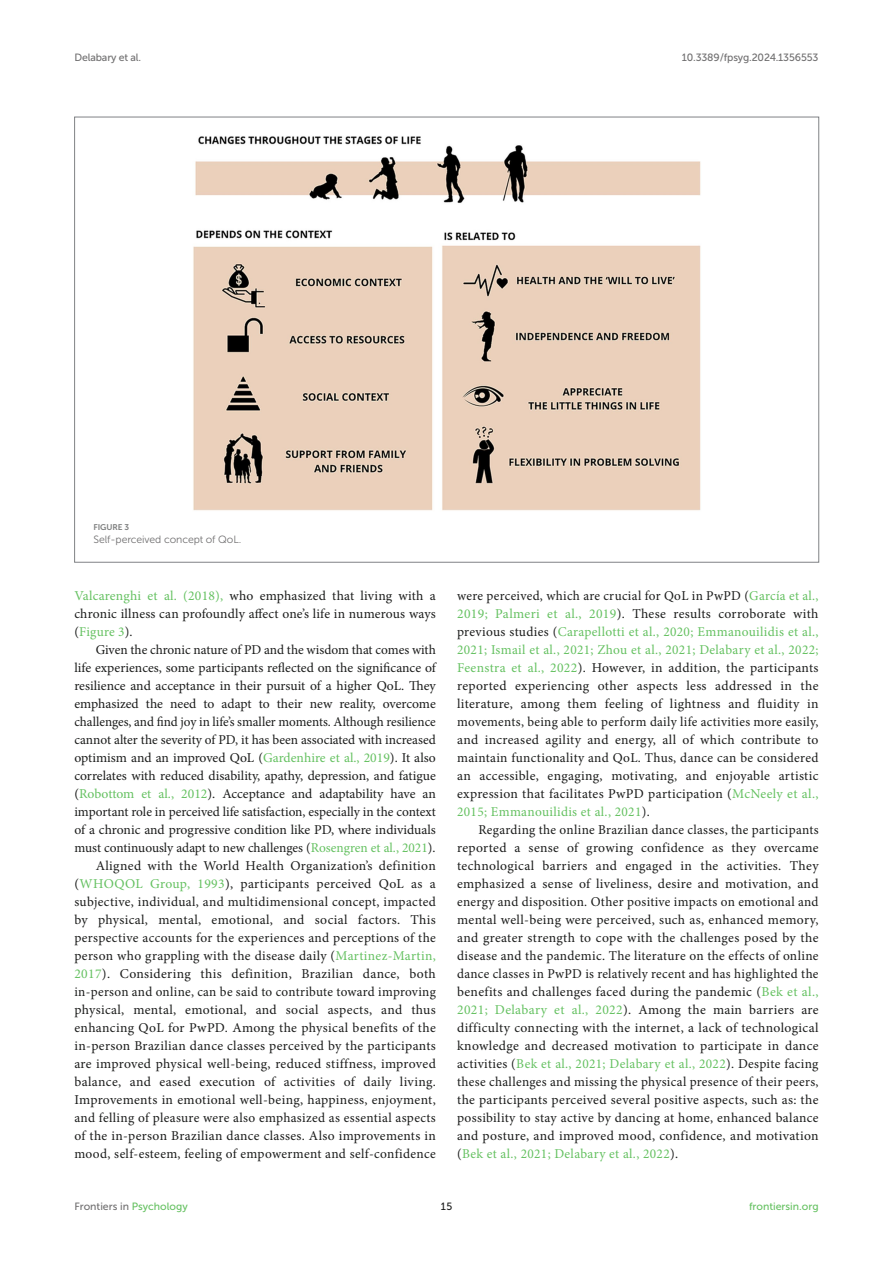
<style>
.page{position:relative;width:893px;height:1263px;background:#fff}
.page>*{position:absolute;margin:0;border:0;box-sizing:border-box;transform-origin:0 0}
.TEXT{font:13.5px/18px "Minion Pro";letter-spacing:.02em;color:#1b1c1b;text-align:justify}
.t1{font:10.5px "Museo Sans 500";letter-spacing:-.015em;color:#706f70}
.FIG_LEG{font:10.5px "Museo Sans 300";letter-spacing:-.01em;color:#706f70}
.t2{font:10.5px "Museo Sans 500";color:#65c161}
.t3{font:10.5px "Museo Sans 500";color:#1b1c1b}
.FIG_HD{font:8.25px "Museo Sans 700";letter-spacing:-.01em;color:#7e7f7f}
.s1{color:#65c161}
</style>
<div class="page">
<img style="left:193px;top:136px;width:508px;height:375px">
<p class="t1" style="left:74px;top:51px;width:68px">Delabary et al.</p>
<p class="t1" style="left:682px;top:51px;width:138px">10.3389/fpsyg.2024.1356553</p>
<p class="FIG_HD" style="left:94px;top:522px;width:37px">FIGURE 3</p>
<p class="FIG_LEG" style="left:94px;top:534px;width:149px">Self-perceived concept of QoL.</p>
<p class="TEXT" style="left:74px;top:587px;width:363px"><span class="s1">Valcarenghi et al. (2018),</span> who emphasized that living with a chronic illness can profoundly affect one’s life in numerous ways (<span class="s1">Figure 3</span>).</p>
<p class="TEXT" style="left:74px;top:641px;width:363px;text-indent:21px">Given the chronic nature of PD and the wisdom that comes with life experiences, some participants reflected on the significance of resilience and acceptance in their pursuit of a higher QoL. They emphasized the need to adapt to their new reality, overcome challenges, and find joy in life’s smaller moments. Although resilience cannot alter the severity of PD, it has been associated with increased optimism and an improved QoL (<span class="s1">Gardenhire et al., 2019</span>). It also correlates with reduced disability, apathy, depression, and fatigue (<span class="s1">Robottom et al., 2012</span>). Acceptance and adaptability have an important role in perceived life satisfaction, especially in the context of a chronic and progressive condition like PD, where individuals must continuously adapt to new challenges (<span class="s1">Rosengren et al., 2021</span>).</p>
<p class="TEXT" style="left:74px;top:857px;width:363px;text-indent:21px">Aligned with the World Health Organization’s definition (<span class="s1">WHOQOL Group, 1993</span>), participants perceived QoL as a subjective, individual, and multidimensional concept, impacted by physical, mental, emotional, and social factors. This perspective accounts for the experiences and perceptions of the person who grappling with the disease daily (<span class="s1">Martinez-Martin, 2017</span>). Considering this definition, Brazilian dance, both in-person and online, can be said to contribute toward improving physical, mental, emotional, and social aspects, and thus enhancing QoL for PwPD. Among the physical benefits of the in-person Brazilian dance classes perceived by the participants are improved physical well-being, reduced stiffness, improved balance, and eased execution of activities of daily living.<br>Improvements in emotional well-being, happiness, enjoyment, and felling of pleasure were also emphasized as essential aspects of the in-person Brazilian dance classes. Also improvements in mood, self-esteem, feeling of empowerment and self-confidence</p>
<p class="TEXT" style="left:457px;top:587px;width:363px">were perceived, which are crucial for QoL in PwPD (<span class="s1">García et al., 2019; Palmeri et al., 2019</span>). These results corroborate with previous studies (<span class="s1">Carapellotti et al., 2020; Emmanouilidis et al., 2021; Ismail et al., 2021; Zhou et al., 2021; Delabary et al., 2022; Feenstra et al., 2022</span>). However, in addition, the participants reported experiencing other aspects less addressed in the literature, among them feeling of lightness and fluidity in movements, being able to perform daily life activities more easily, and increased agility and energy, all of which contribute to maintain functionality and QoL. Thus, dance can be considered an accessible, engaging, motivating, and enjoyable artistic expression that facilitates PwPD participation (<span class="s1">McNeely et al., 2015; Emmanouilidis et al., 2021</span>).</p>
<p class="TEXT" style="left:457px;top:821px;width:363px;text-indent:21px">Regarding the online Brazilian dance classes, the participants reported a sense of growing confidence as they overcame technological barriers and engaged in the activities. They emphasized a sense of liveliness, desire and motivation, and energy and disposition. Other positive impacts on emotional and mental well-being were perceived, such as, enhanced memory, and greater strength to cope with the challenges posed by the disease and the pandemic. The literature on the effects of online dance classes in PwPD is relatively recent and has highlighted the benefits and challenges faced during the pandemic (<span class="s1">Bek et al., 2021; Delabary et al., 2022</span>). Among the main barriers are difficulty connecting with the internet, a lack of technological knowledge and decreased motivation to participate in dance activities (<span class="s1">Bek et al., 2021; Delabary et al., 2022</span>). Despite facing these challenges and missing the physical presence of their peers, the participants perceived several positive aspects, such as: the possibility to stay active by dancing at home, enhanced balance and posture, and improved mood, confidence, and motivation (<span class="s1">Bek et al., 2021; Delabary et al., 2022</span>).</p>
<p class="t1" style="left:74px;top:1200px;width:115px">Frontiers in <span class="s1">Psychology</span></p>
<p class="t3" style="left:441px;top:1200px;width:13px">15</p>
<p class="t2" style="left:749px;top:1200px;width:71px">frontiersin.org</p>
</div>
